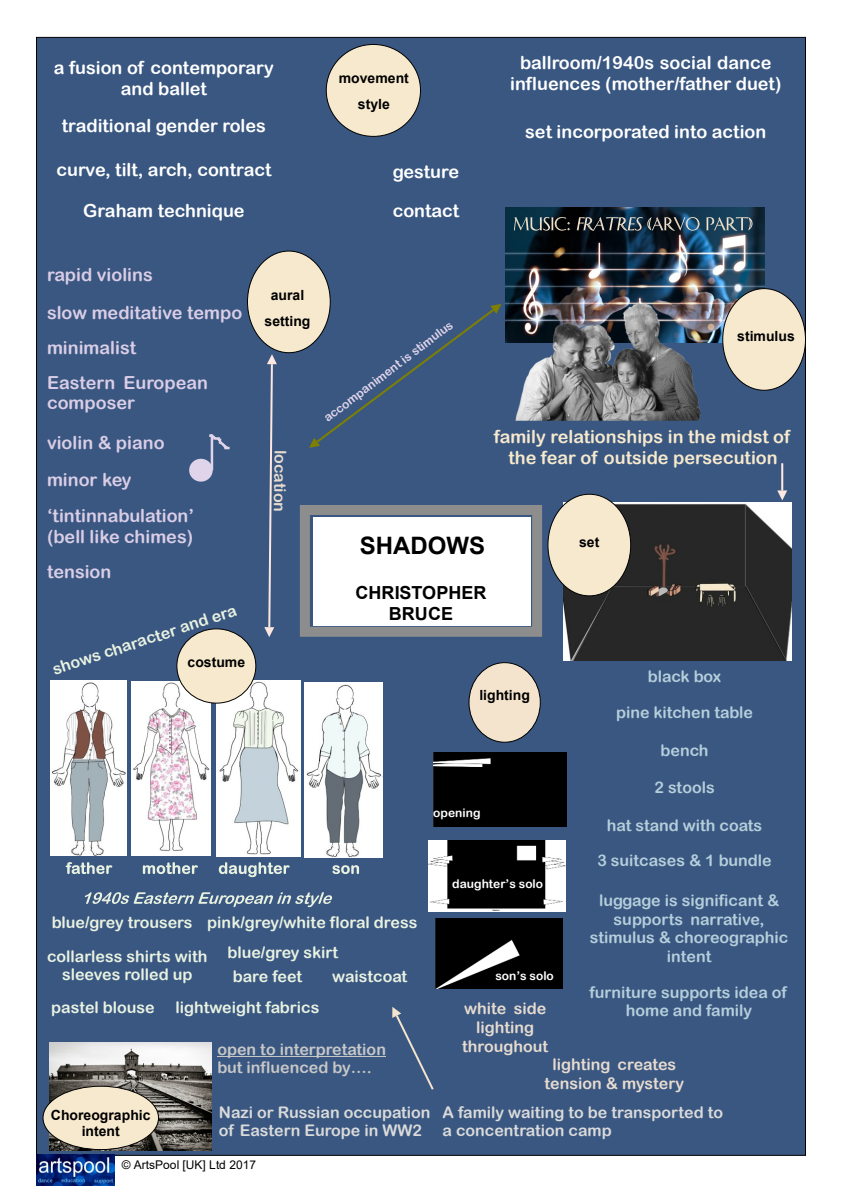
<style>
.page{position:relative;width:842px;height:1191px;background:#fff}
.page>*{position:absolute;margin:0;border:0;box-sizing:border-box;transform-origin:0 0}
.t1{font:700 24px "Arial";color:#000}
.t2{font:18px/20.8px "Arial Rounded MT Bold";color:#fff;text-align:center}
.t3{font:18px/34.3px "Arial Rounded MT Bold";color:#dacde6}
.t4{font:18px/20.8px "Arial Rounded MT Bold";color:#f7e9cd;text-align:center}
.t5{font:700 18px/20.6px "Arial";color:#000;text-align:center}
.t6{font:16px/18.5px "Arial Rounded MT Bold";color:#b5cedb;text-align:center}
.t7{font:16px/18.5px "Arial Rounded MT Bold";color:#e9f2e1;text-align:center}
.t8{font:16px/18.5px "Arial Rounded MT Bold";color:#dadada}
.t9{font:16px/18.5px "Arial Rounded MT Bold";color:#e7dbd0;text-align:center}
.t10{font:16px/18.5px "Arial Rounded MT Bold";color:#c7c7c7}
.t11{font:700 14px/26.1px "Arial";color:#000;text-align:center}
.t12{font:12px "Arial Rounded MT Bold";color:#fff}
.t13{font:12px "Arial Rounded MT Bold";color:#e0d4ea}
.t14{font:12px "Arial";color:#000}
</style>
<div class="page">
<div style="left:36px;top:37px;width:770px;height:1118px;background:#395781;border:1px solid #000"></div>
<div style="left:314px;top:517px;width:217px;height:109px;background:#fff"></div>
<svg style="left:309px;top:304px;width:192px;height:144px"></svg>
<div style="left:189px;top:459px;width:24px;height:22px;background:#e0d4ea;border-radius:50%"></div>
<hr style="left:211px;top:434px;width:2px;height:36px;background:#e0d4ea">
<svg style="left:209px;top:434px;width:21px;height:16px"></svg>
<div style="left:247px;top:250px;width:84px;height:103px;background:#f7e9cd;border:1px solid #000;border-radius:50%"></div>
<img style="left:36px;top:1155px;width:78px;height:30px">
<img style="left:506px;top:208px;width:258px;height:134px">
<svg style="left:514px;top:217px;width:56px;height:14px"></svg>
<svg style="left:577px;top:217px;width:123px;height:14px;background:#465259"></svg>
<svg style="left:706px;top:217px;width:46px;height:14px"></svg>
<div style="left:300px;top:505px;width:242px;height:132px;border:10px solid #8d8d8d"></div>
<img style="left:304px;top:682px;width:79px;height:176px">
<div style="left:468px;top:662px;width:73px;height:80px;background:#f4e4ce;border:1px solid #000;border-radius:50%"></div>
<img style="left:217px;top:681px;width:83px;height:175px">
<svg style="left:85px;top:892px;width:247px;height:15px"></svg>
<svg style="left:332px;top:865px;width:27px;height:9px"></svg>
<div style="left:326px;top:44px;width:95px;height:93px;background:#f7e9cd;border:1px solid #000;border-radius:50%"></div>
<svg style="left:264px;top:354px;width:13px;height:283px"></svg>
<div style="left:722px;top:288px;width:84px;height:103px;background:#f7e9cd;border:1px solid #000;border-radius:50%"></div>
<img style="left:516px;top:303px;width:185px;height:117px">
<img style="left:563px;top:502px;width:228px;height:158px">
<div style="left:547px;top:494px;width:84px;height:102px;background:#f7e9cd;border:1px solid #000;border-radius:50%"></div>
<div style="left:433px;top:752px;width:133px;height:74px;background:#000"></div>
<img style="left:429px;top:841px;width:137px;height:70px">
<img style="left:436px;top:918px;width:126px;height:70px">
<img style="left:50px;top:681px;width:77px;height:174px">
<img style="left:131px;top:681px;width:79px;height:174px">
<svg style="left:143px;top:862px;width:55px;height:12px"></svg>
<svg style="left:66px;top:862px;width:46px;height:12px"></svg>
<svg style="left:219px;top:862px;width:71px;height:15px"></svg>
<div style="left:176px;top:628px;width:80px;height:75px;background:#f7e9cd;border:1px solid #000;border-radius:50%"></div>
<img style="left:49px;top:1042px;width:162px;height:108px">
<div style="left:43px;top:1085px;width:116px;height:65px;background:#f7e9cd;border:1px solid #000;border-radius:50%"></div>
<hr style="left:217px;top:1056px;width:169px;height:1px;background:#c7c7c7">
<hr style="left:781px;top:463px;width:2px;height:27px;background:#fce8e0">
<svg style="left:777px;top:490px;width:10px;height:10px"></svg>
<svg style="left:392px;top:1007px;width:42px;height:83px"></svg>
<p class="t2" style="left:54px;top:59px;width:221px">a fusion of contemporary and ballet</p>
<p class="t2" style="left:62px;top:117px;width:206px">traditional gender roles</p>
<p class="t2" style="left:56px;top:161px;width:217px">curve, tilt, arch, contract</p>
<p class="t2" style="left:83px;top:202px;width:163px">Graham technique</p>
<p class="t11" style="left:339px;top:66px;width:72px">movement style</p>
<p class="t2" style="left:393px;top:163px;width:68px">gesture</p>
<p class="t2" style="left:393px;top:202px;width:68px">contact</p>
<p class="t2" style="left:510px;top:54px;width:273px">ballroom/1940s social dance influences (mother/father duet)</p>
<p class="t2" style="left:525px;top:123px;width:243px">set incorporated into action</p>
<p class="t3" style="left:47px;top:259px;width:107px">rapid violins</p>
<p class="t3" style="left:47px;top:297px;width:197px">slow meditative tempo</p>
<p class="t3" style="left:47px;top:332px;width:162px">minimalist<br>Eastern European</p>
<p class="t3" style="left:47px;top:385px;width:119px;line-height:39.5px">composer violin &amp; piano</p>
<p class="t3" style="left:47px;top:464px;width:149px;line-height:35.5px">minor key ‘tintinnabulation’</p>
<p class="t3" style="left:47px;top:521px;width:148px">(bell like chimes)</p>
<p class="t3" style="left:47px;top:556px;width:66px">tension</p>
<p class="t7" style="left:50px;top:662px;width:194px;rotate:-18deg">shows character and era</p>
<p class="t11" style="left:188px;top:650px;width:59px">costume</p>
<p class="t11" style="left:265px;top:283px;width:47px">aural setting</p>
<p class="t9" style="left:288px;top:450px;width:64px;rotate:91deg">location</p>
<p class="t13" style="left:322px;top:415px;width:160px;rotate:-37deg">accompaniment is stimulus</p>
<p class="t11" style="left:737px;top:325px;width:59px">stimulus</p>
<p class="t4" style="left:494px;top:428px;width:298px">family relationships in the midst of the fear of outside persecution</p>
<h1 class="t1" style="left:360px;top:536px;width:127px">SHADOWS</h1>
<p class="t5" style="left:356px;top:584px;width:132px">CHRISTOPHER<br>BRUCE</p>
<p class="t11" style="left:579px;top:530px;width:22px">set</p>
<p class="t11" style="left:479px;top:683px;width:52px">lighting</p>
<p class="t12" style="left:433px;top:808px;width:49px">opening</p>
<p class="t12" style="left:452px;top:879px;width:92px">daughter’s solo</p>
<p class="t6" style="left:648px;top:668px;width:75px">black box</p>
<p class="t6" style="left:616px;top:705px;width:138px">pine kitchen table</p>
<p class="t6" style="left:661px;top:742px;width:49px">bench</p>
<p class="t6" style="left:654px;top:780px;width:62px">2 stools</p>
<p class="t6" style="left:607px;top:817px;width:157px">hat stand with coats</p>
<p class="t6" style="left:597px;top:853px;width:176px">3 suitcases &amp; 1 bundle</p>
<p class="t7" style="left:52px;top:914px;width:142px">blue/grey trousers</p>
<p class="t7" style="left:207px;top:914px;width:212px">pink/grey/white floral dress</p>
<p class="t7" style="left:228px;top:944px;width:112px">blue/grey skirt</p>
<p class="t7" style="left:47px;top:948px;width:162px">collarless shirts with sleeves rolled up</p>
<p class="t7" style="left:233px;top:968px;width:71px">bare feet</p>
<p class="t7" style="left:332px;top:968px;width:76px">waistcoat</p>
<p class="t7" style="left:175px;top:999px;width:146px">lightweight fabrics</p>
<p class="t7" style="left:51px;top:999px;width:105px">pastel blouse</p>
<p class="t10" style="left:217px;top:1041px;width:170px">open to interpretation but influenced by….</p>
<p class="t11" style="left:51px;top:1108px;width:101px;line-height:16.1px">Choreographic intent</p>
<p class="t8" style="left:219px;top:1104px;width:213px">Nazi or Russian occupation of Eastern Europe in WW2</p>
<p class="t14" style="left:122px;top:1160px;width:136px">© ArtsPool [UK] Ltd 2017</p>
<p class="t12" style="left:495px;top:970px;width:60px">son’s solo</p>
<p class="t9" style="left:462px;top:1001px;width:87px">white side lighting throughout</p>
<p class="t6" style="left:590px;top:893px;width:200px">luggage is significant &amp; supports narrative, stimulus &amp; choreographic intent</p>
<p class="t6" style="left:589px;top:984px;width:199px">furniture supports idea of home and family</p>
<p class="t9" style="left:544px;top:1056px;width:141px">lighting creates tension &amp; mystery</p>
<p class="t8" style="left:442px;top:1104px;width:282px">A family waiting to be transported to a concentration camp</p>
</div>
